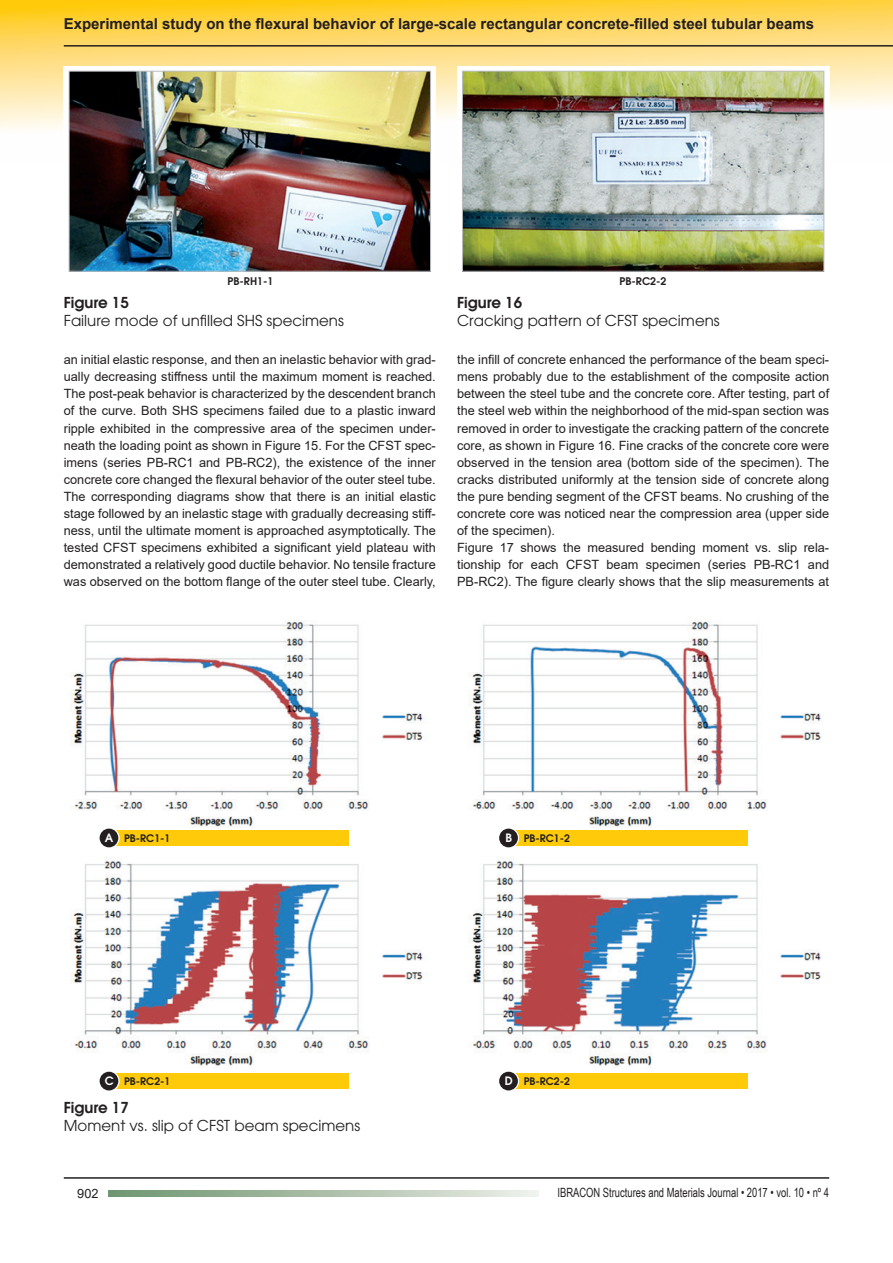
<style>
.page{position:relative;width:893px;height:1263px;background:#fff}
.page>*{position:absolute;margin:0;border:0;box-sizing:border-box;transform-origin:0 0}
.t1{font:15px "Avant Garde";color:#231f20}
.t2{font:700 15px "Arial";color:#231f20}
.t3{font:600 15px "Avant Garde";color:#231f20}
.t4{font:12.75px/17.1px "Arial";color:#231f20;text-align:justify}
.t5{font:12.75px "Arial Narrow";color:#231f20;scale:.9 1}
.t6{font:600 11.55px "Avant Garde ITC";color:#fff}
.t7{font:600 11.55px "Avant Garde";color:#fff}
.t8{font:600 10.5px "Avant Garde";color:#231f20}
.t9{font:600 10.35px "Avant Garde";color:#231f20}
</style>
<div class="page">
<svg style="left:0;top:0;width:893px;height:130px;background:#fedb72"></svg>
<hr style="left:64px;top:1177px;width:765px;height:2px;background:#231f20">
<hr style="left:64px;top:45px;width:829px;height:2px;background:#231f20">
<svg style="left:108px;top:1190px;width:431px;height:6px;background:#acc0aa"></svg>
<div style="left:64px;top:67px;width:372px;height:262px;background:#fff"></div>
<div style="left:457px;top:67px;width:372px;height:262px;background:#fff"></div>
<img style="left:71px;top:73px;width:358px;height:197px">
<div style="left:69px;top:71px;width:362px;height:201px;border:1px solid #bcbdc0"></div>
<img style="left:464px;top:73px;width:358px;height:197px">
<div style="left:462px;top:71px;width:362px;height:201px;border:1px solid #bcbdc0"></div>
<img style="left:70px;top:621px;width:751px;height:445px">
<div style="left:113px;top:830px;width:235px;height:15px;background:#feca0a"></div>
<div style="left:113px;top:1073px;width:235px;height:16px;background:#feca0a"></div>
<div style="left:513px;top:830px;width:235px;height:15px;background:#feca0a"></div>
<div style="left:513px;top:1073px;width:235px;height:16px;background:#feca0a"></div>
<div style="left:99px;top:827px;width:20px;height:21px;border:2px solid #fff;border-radius:50%"></div>
<div style="left:100px;top:829px;width:18px;height:18px;background:#231f20;border-radius:50%"></div>
<div style="left:99px;top:1070px;width:20px;height:21px;border:2px solid #fff;border-radius:50%"></div>
<div style="left:100px;top:1072px;width:18px;height:18px;background:#231f20;border-radius:50%"></div>
<div style="left:498px;top:827px;width:21px;height:21px;border:2px solid #fff;border-radius:50%"></div>
<div style="left:499px;top:829px;width:19px;height:18px;background:#231f20;border-radius:50%"></div>
<div style="left:498px;top:1070px;width:21px;height:21px;border:2px solid #fff;border-radius:50%"></div>
<div style="left:499px;top:1072px;width:19px;height:18px;background:#231f20;border-radius:50%"></div>
<p class="t2" style="left:64px;top:13px;width:752px">Experimental study on the flexural behavior of large-scale rectangular concrete-filled steel tubular beams</p>
<p class="t8" style="left:228px;top:274px;width:47px">PB-RH1-1</p>
<p class="t8" style="left:620px;top:274px;width:48px">PB-RC2-2</p>
<p class="t3" style="left:64px;top:292px;width:66px">Figure 15</p>
<p class="t1" style="left:64px;top:311px;width:282px">Failure mode of unfilled SHS specimens</p>
<p class="t3" style="left:457px;top:292px;width:66px">Figure 16</p>
<p class="t1" style="left:457px;top:311px;width:264px">Cracking pattern of CFST specimens</p>
<p class="t4" style="left:64px;top:351px;width:374px">an initial elastic response, and then an inelastic behavior with grad&shy;ually decreasing stiffness until the maximum moment is reached.<br>The post-peak behavior is characterized by the descendent branch of the curve. Both SHS specimens failed due to a plastic inward ripple exhibited in the compressive area of the specimen under&shy;neath the loading point as shown in Figure 15. For the CFST spec&shy;imens (series PB-RC1 and PB-RC2), the existence of the inner concrete core changed the flexural behavior of the outer steel tube.<br>The corresponding diagrams show that there is an initial elastic stage followed by an inelastic stage with gradually decreasing stiff&shy;ness, until the ultimate moment is approached asymptotically. The tested CFST specimens exhibited a significant yield plateau with demonstrated a relatively good ductile behavior. No tensile fracture was observed on the bottom flange of the outer steel tube. Clearly,</p>
<p class="t4" style="left:457px;top:351px;width:374px;text-align:left">the infill of concrete enhanced the performance of the beam speci&shy;mens probably due to the establishment of the composite action between the steel tube and the concrete core. After testing, part of the steel web within the neighborhood of the mid-span section was removed in order to investigate the cracking pattern of the concrete core, as shown in Figure 16. Fine cracks of the concrete core were observed in the tension area (bottom side of the specimen). The cracks distributed uniformly at the tension side of concrete along the pure bending segment of the CFST beams. No crushing of the concrete core was noticed near the compression area (upper side of the specimen).<br>Figure 17 shows the measured bending moment vs. slip rela&shy;tionship for each CFST beam specimen (series PB-RC1 and PB-RC2). The figure clearly shows that the slip measurements at</p>
<p class="t7" style="left:105px;top:830px;width:10px">A</p>
<p class="t6" style="left:106px;top:832px;width:8px">B</p>
<p class="t9" style="left:124px;top:831px;width:48px">PB-RC1-1</p>
<p class="t7" style="left:505px;top:830px;width:8px">B</p>
<p class="t9" style="left:524px;top:831px;width:48px">PB-RC1-2</p>
<p class="t7" style="left:105px;top:1073px;width:10px">C</p>
<p class="t9" style="left:124px;top:1074px;width:48px">PB-RC2-1</p>
<p class="t6" style="left:106px;top:1075px;width:8px">B</p>
<p class="t6" style="left:505px;top:1075px;width:8px">B</p>
<p class="t9" style="left:524px;top:1074px;width:48px">PB-RC2-2</p>
<p class="t3" style="left:64px;top:1098px;width:66px">Figure 17</p>
<p class="t1" style="left:64px;top:1117px;width:298px">Moment vs. slip of CFST beam specimens</p>
<p class="t4" style="left:77px;top:1185px;width:23px">902</p>
<p class="t5" style="left:557px;top:1183px;width:303px">IBRACON Structures and Materials Journal • 2017 • vol. 10 • nº 4</p>
</div>
